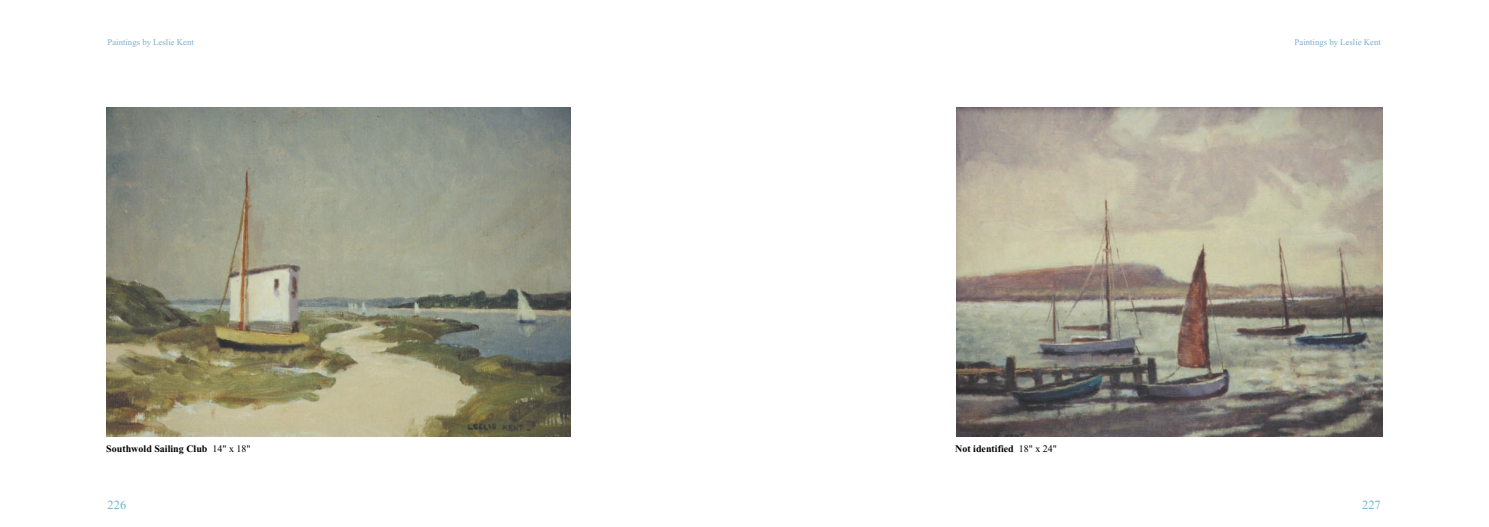
<style>
.page{position:relative;width:1489px;height:527px;background:#fff}
.page>*{position:absolute;margin:0;border:0;box-sizing:border-box;transform-origin:0 0}
.t1{font:12.5px "Times New Roman";color:#7aafce}
.t2{font:700 10px "Times New Roman";color:#000}
.t3{font:8.75px "Times New Roman";color:#7aafce}
.s1{font-weight:400}
</style>
<div class="page">
<img style="left:106px;top:107px;width:465px;height:329px">
<img style="left:956px;top:107px;width:426px;height:329px">
<p class="t3" style="left:108px;top:39px;width:88px">Paintings by Leslie Kent</p>
<p class="t2" style="left:106px;top:445px;width:146px">Southwold Sailing Club <span class="s1">14" x 18"</span></p>
<p class="t2" style="left:955px;top:445px;width:103px">Not identified <span class="s1">18" x 24"</span></p>
<p class="t1" style="left:108px;top:500px;width:20px">226</p>
<p class="t3" style="left:1294px;top:39px;width:88px">Paintings by Leslie Kent</p>
<p class="t1" style="left:1362px;top:500px;width:20px">227</p>
</div>
